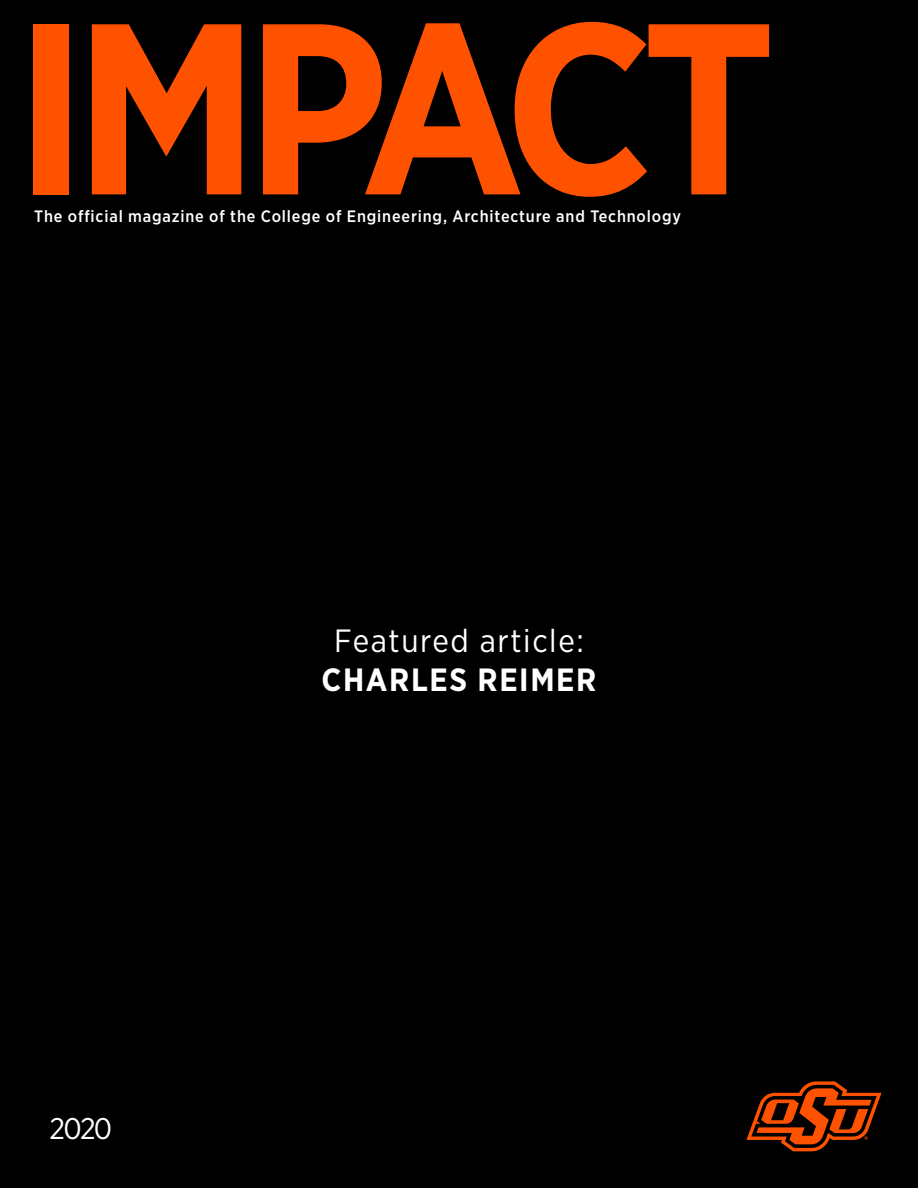
<style>
.page{position:relative;width:918px;height:1188px;background:#000}
.page>*{position:absolute;margin:0;border:0;box-sizing:border-box;transform-origin:0 0}
.t1{font:700 243px "Gotham Narrow";letter-spacing:-.05em;color:#ff5200}
.t2{font:32.25px "Gotham Narrow";letter-spacing:.05em;color:#fff}
.t3{font:700 32.25px "Gotham Narrow";letter-spacing:.05em;color:#fff}
.t4{font:29.85px "Gotham Narrow";color:#fff}
.t5{font:500 16.5px "Gotham Narrow";letter-spacing:.05em;color:#fff}
</style>
<div class="page">
<svg style="left:746px;top:1081px;width:136px;height:70px"></svg>
<h1 class="t1" style="left:16px;top:-47px;width:762px">IMPACT</h1>
<p class="t5" style="left:34px;top:205px;width:648px">The official magazine of the College of Engineering, Architecture and Technology</p>
<h3 class="t4" style="left:50px;top:1110px;width:64px">2020</h3>
<h2 class="t2" style="left:334px;top:621px;width:251px">Featured article:</h2>
<h2 class="t3" style="left:322px;top:659px;width:276px">CHARLES REIMER</h2>
</div>
